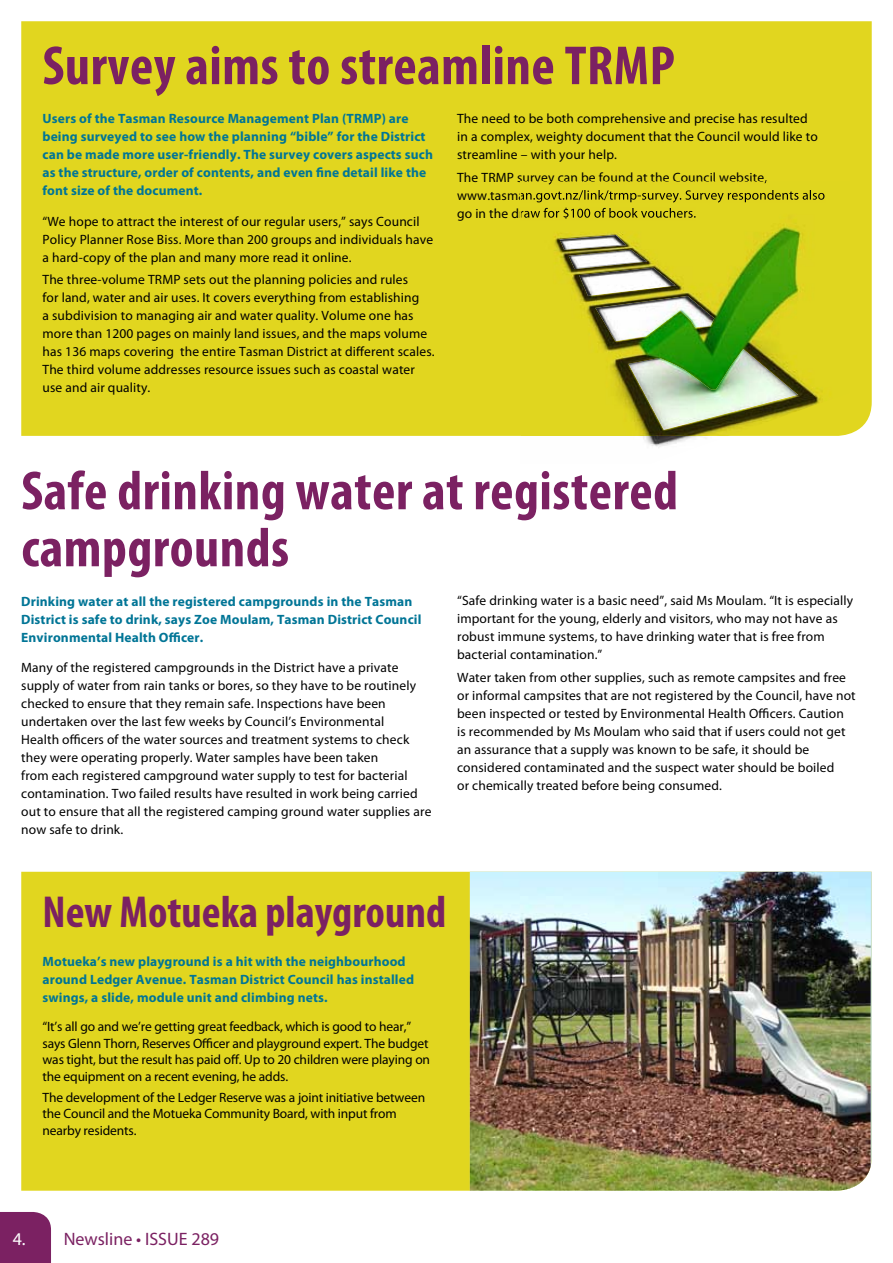
<style>
.page{position:relative;width:893px;height:1263px;background:#fff}
.page>*{position:absolute;margin:0;border:0;box-sizing:border-box;transform-origin:0 0}
.t1{font:700 condensed 55.5px/57px "Myriad Pro";letter-spacing:.01em;color:#7b2162}
.t2{font:700 condensed 45px "Myriad Pro";color:#7b2162}
.t3{font:18px "Myriad Pro";color:#7b2162}
.t4{font:13.5px/18px "Myriad Pro";letter-spacing:.01em;color:#000}
.t5{font:700 13.5px/18px "Myriad Pro";letter-spacing:.01em;color:#007596}
.t6{font:13.5px/16.5px "Myriad Pro";letter-spacing:-.01em;color:#000}
.s1{color:#fff}
</style>
<div class="page">
<div style="left:0;top:1212px;width:51px;height:51px;background:#7b2162"></div>
<div style="left:21px;top:872px;width:822px;height:319px;background:#e1d61f"></div>
<div style="left:21px;top:21px;width:851px;height:415px;background:#e1d61f"></div>
<img style="left:643px;top:436px;width:58px;height:12px">
<img style="left:521px;top:181px;width:329px;height:255px">
<img style="left:521px;top:181px;width:246px;height:4px">
<img style="left:521px;top:190px;width:304px;height:13px">
<img style="left:521px;top:208px;width:175px;height:12px">
<img style="left:568px;top:250px;width:79px;height:19px">
<img style="left:579px;top:268px;width:97px;height:28px">
<img style="left:595px;top:296px;width:119px;height:45px">
<img style="left:628px;top:349px;width:170px;height:81px">
<img style="left:560px;top:235px;width:67px;height:15px">
<img style="left:470px;top:872px;width:401px;height:318px">
<h1 class="t1" style="left:43px;top:36px;width:634px">Survey aims to streamline TRMP</h1>
<p class="t5" style="left:43px;top:109px;width:392px">Users of the Tasman Resource Management Plan (TRMP) are being surveyed to see how the planning “bible” for the District can be made more user-friendly. The survey covers aspects such as the structure, order of contents, and even fine detail like the font size of the document.</p>
<p class="t4" style="left:43px;top:212px;width:392px">“We hope to attract the interest of our regular users,” says Council<br>Policy Planner Rose Biss. More than 200 groups and individuals have a hard-copy of the plan and many more read it online.</p>
<p class="t4" style="left:43px;top:271px;width:394px">The three-volume TRMP sets out the planning policies and rules<br>for land, water and air uses. It covers everything from establishing<br>a subdivision to managing air and water quality. Volume one has more than 1200 pages on mainly land issues, and the maps volume has 136 maps covering the entire Tasman District at different scales.<br>The third volume addresses resource issues such as coastal water use and air quality.</p>
<p class="t4" style="left:457px;top:110px;width:362px">The need to be both comprehensive and precise has resulted in a complex, weighty document that the Council would like to streamline – with your help.</p>
<p class="t4" style="left:457px;top:168px;width:312px">The TRMP survey can be found at the Council website,</p>
<h1 class="t1" style="left:21px;top:461px;width:658px">Safe drinking water at registered campgrounds</h1>
<p class="t5" style="left:21px;top:591px;width:402px">Drinking water at all the registered campgrounds in the Tasman<br>District is safe to drink, says Zoe Moulam, Tasman District Council<br>Environmental Health Officer.</p>
<p class="t4" style="left:21px;top:658px;width:412px">Many of the registered campgrounds in the District have a private supply of water from rain tanks or bores, so they have to be routinely checked to ensure that they remain safe. Inspections have been undertaken over the last few weeks by Council’s Environmental<br>Health officers of the water sources and treatment systems to check they were operating properly. Water samples have been taken<br>from each registered campground water supply to test for bacterial contamination. Two failed results have resulted in work being carried out to ensure that all the registered camping ground water supplies are now safe to drink.</p>
<p class="t4" style="left:457px;top:592px;width:398px">“Safe drinking water is a basic need”, said Ms Moulam. “It is especially important for the young, elderly and visitors, who may not have as robust immune systems, to have drinking water that is free from bacterial contamination.”</p>
<p class="t4" style="left:457px;top:668px;width:400px">Water taken from other supplies, such as remote campsites and free or informal campsites that are not registered by the Council, have not been inspected or tested by Environmental Health Officers. Caution is recommended by Ms Moulam who said that if users could not get an assurance that a supply was known to be safe, it should be considered contaminated and the suspect water should be boiled<br>or chemically treated before being consumed.</p>
<h2 class="t2" style="left:43px;top:884px;width:405px">New Motueka playground</h2>
<p class="t5" style="left:43px;top:952px;width:373px">Motueka’s new playground is a hit with the neighbourhood around Ledger Avenue. Tasman District Council has installed swings, a slide, module unit and climbing nets.</p>
<p class="t6" style="left:43px;top:1018px;width:389px">“It’s all go and we’re getting great feedback, which is good to hear,” says Glenn Thorn, Reserves Officer and playground expert. The budget was tight, but the result has paid off. Up to 20 children were playing on the equipment on a recent evening, he adds.</p>
<p class="t6" style="left:43px;top:1088px;width:384px">The development of the Ledger Reserve was a joint initiative between the Council and the Motueka Community Board, with input from nearby residents.</p>
<h3 class="t3" style="left:13px;top:1227px;width:208px"><span class="s1">4.</span> Newsline • ISSUE 289</h3>
</div>
